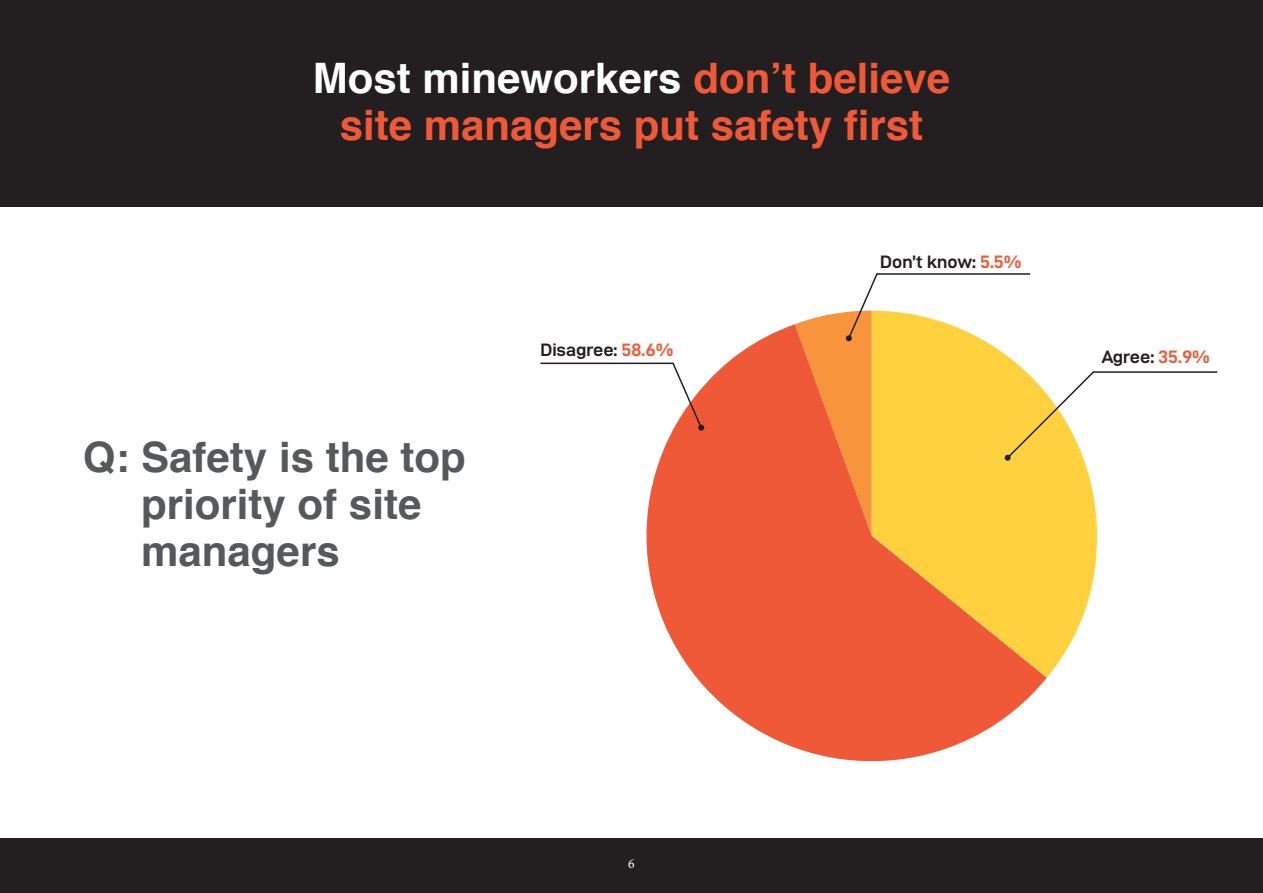
<style>
.page{position:relative;width:1263px;height:893px;background:#fff}
.page>*{position:absolute;margin:0;border:0;box-sizing:border-box;transform-origin:0 0}
.t1{font:700 42px/47.4px "Helvetica";color:#f05937;text-align:center}
.t2{font:700 42px/47.4px "Helvetica";color:#57585a}
.t3{font:18px "D DIN Exp Bold";color:#231f20}
.t4{font:13.5px "Minion Pro";color:#fff}
.s1{color:#fff}
.s2{color:#f05937}
</style>
<div class="page">
<svg style="left:646px;top:324px;width:401px;height:438px;fill:#f05937"></svg>
<svg style="left:872px;top:536px;width:225px;height:142px;fill:#ffd13f"></svg>
<div style="left:0;top:0;width:1263px;height:206px;background:#231f20"></div>
<div style="left:0;top:839px;width:1263px;height:54px;background:#231f20"></div>
<svg style="left:795px;top:273px;width:423px;height:263px"></svg>
<svg style="left:540px;top:362px;width:164px;height:69px"></svg>
<p class="t1" style="left:313px;top:55px;width:639px"><span class="s1">Most mineworkers</span> don’t believe site managers put safety first</p>
<p class="t2" style="left:141px;top:434px;width:326px;text-indent:-58px">Q: Safety is the top priority of site managers</p>
<p class="t3" style="left:540px;top:340px;width:134px">Disagree: <span class="s2">58.6%</span></p>
<p class="t3" style="left:880px;top:252px;width:143px">Don’t know: <span class="s2">5.5%</span></p>
<p class="t3" style="left:1101px;top:346px;width:110px">Agree: <span class="s2">35.9%</span></p>
<p class="t4" style="left:628px;top:854px;width:8px">6</p>
</div>
